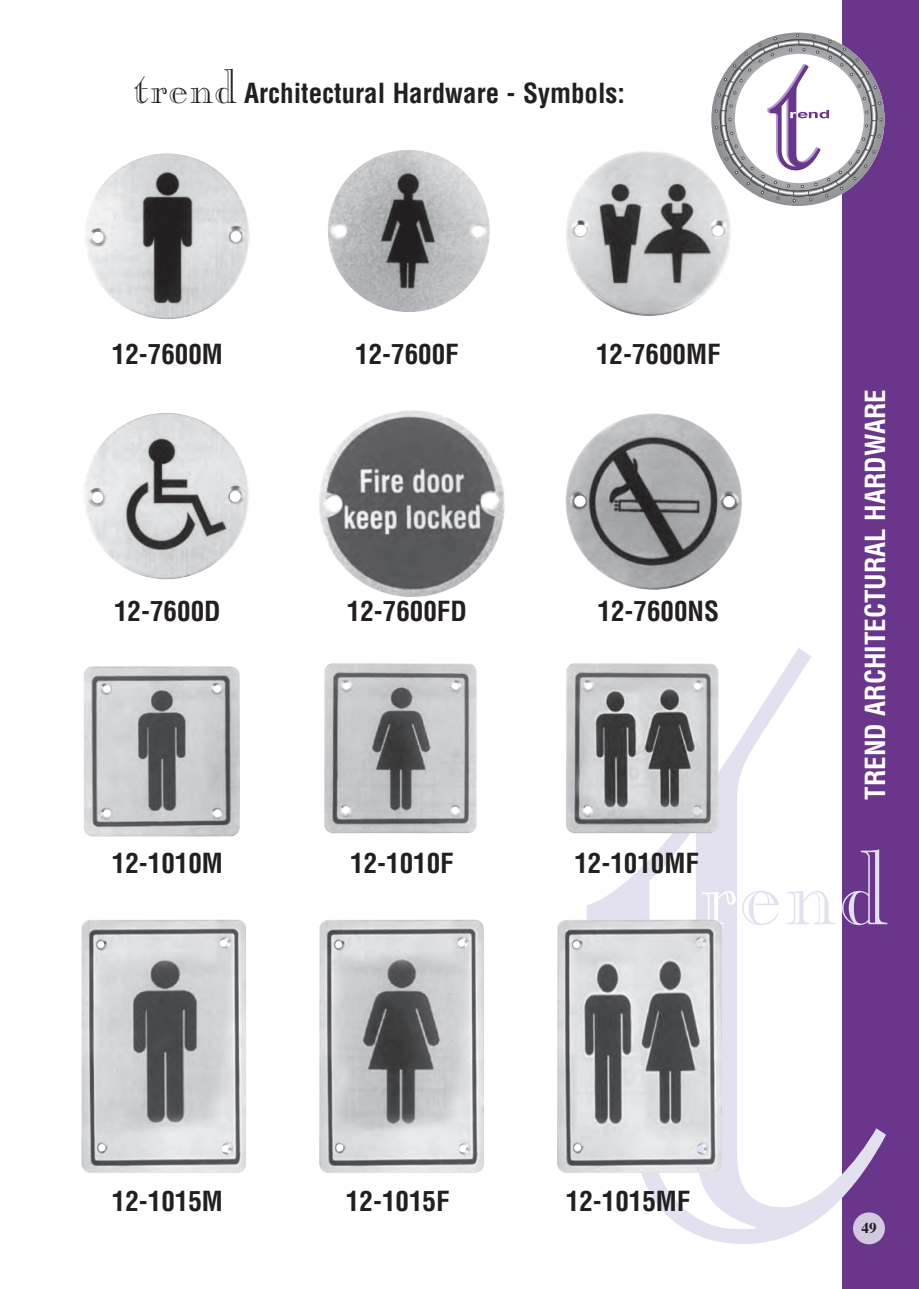
<style>
.page{position:relative;width:919px;height:1289px;background:#fff}
.page>*{position:absolute;margin:0;border:0;box-sizing:border-box;transform-origin:0 0}
.t1{font:700 condensed 27px "Helvetica";color:#231f20}
.t2{font:700 condensed 27px "Helvetica";color:#fff}
.t3{font:700 15px "Tribune";color:#231f20}
.s1{font-family:"Caslon Open Face";font-weight:400;font-stretch:normal;font-size:49.5px}
</style>
<div class="page">
<div style="left:842px;top:0;width:76px;height:1288px;background:#6a368b"></div>
<svg style="left:586px;top:648px;width:300px;height:595px"></svg>
<svg style="left:701px;top:890px;width:34px;height:34px"></svg>
<svg style="left:742px;top:890px;width:37px;height:35px"></svg>
<svg style="left:787px;top:890px;width:48px;height:34px"></svg>
<svg style="left:842px;top:849px;width:45px;height:76px"></svg>
<svg style="left:711px;top:33px;width:173px;height:173px"></svg>
<div style="left:853px;top:1212px;width:31px;height:32px;background:#d3c8e2;border-radius:50%"></div>
<img style="left:84px;top:666px;width:156px;height:170px">
<img style="left:324px;top:663px;width:152px;height:170px">
<img style="left:566px;top:150px;width:165px;height:166px">
<img style="left:85px;top:153px;width:165px;height:166px">
<img style="left:328px;top:150px;width:162px;height:162px">
<img style="left:84px;top:413px;width:165px;height:166px">
<img style="left:565px;top:413px;width:176px;height:177px">
<img style="left:319px;top:410px;width:186px;height:187px">
<img style="left:566px;top:663px;width:152px;height:170px">
<img style="left:82px;top:919px;width:164px;height:253px">
<img style="left:319px;top:919px;width:165px;height:253px">
<img style="left:557px;top:919px;width:164px;height:253px">
<p class="t1" style="left:132px;top:83px;width:494px"><span class="s1">trend</span> Architectural Hardware - Symbols:</p>
<p class="t1" style="left:112px;top:344px;width:112px">12-7600M</p>
<p class="t1" style="left:355px;top:344px;width:105px">12-7600F</p>
<p class="t1" style="left:596px;top:344px;width:126px">12-7600MF</p>
<p class="t1" style="left:114px;top:600px;width:108px">12-7600D</p>
<p class="t1" style="left:347px;top:600px;width:121px">12-7600FD</p>
<p class="t1" style="left:597px;top:600px;width:123px">12-7600NS</p>
<p class="t1" style="left:112px;top:853px;width:112px">12-1010M</p>
<p class="t1" style="left:350px;top:853px;width:105px">12-1010F</p>
<p class="t1" style="left:574px;top:853px;width:126px">12-1010MF</p>
<p class="t1" style="left:112px;top:1191px;width:112px">12-1015M</p>
<p class="t1" style="left:346px;top:1191px;width:105px">12-1015F</p>
<p class="t1" style="left:565px;top:1191px;width:126px">12-1015MF</p>
<p class="t2" style="left:864px;top:799px;width:412px;rotate:-90deg">TREND ARCHITECTURAL HARDWARE</p>
<p class="t3" style="left:861px;top:1218px;width:16px">49</p>
</div>
